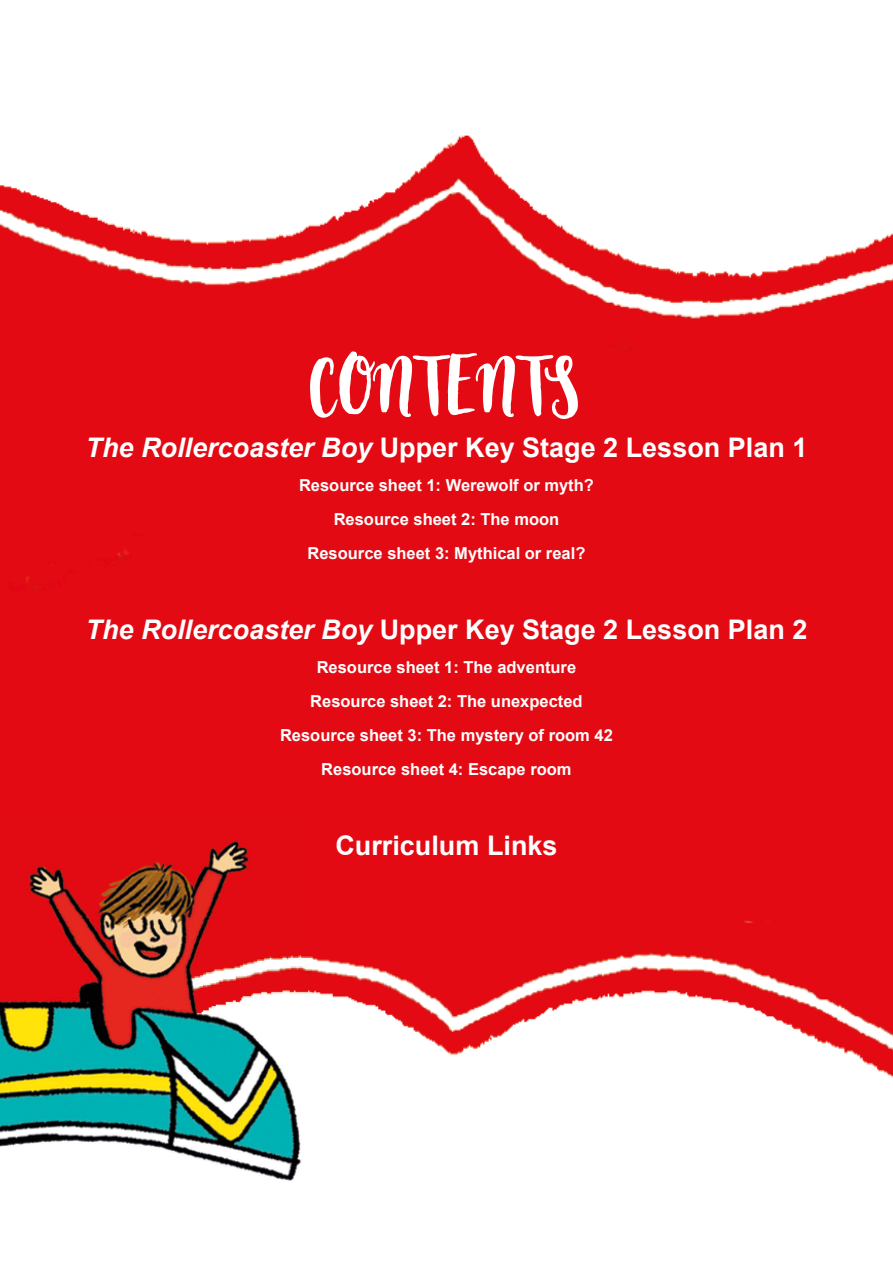
<style>
.page{position:relative;width:893px;height:1263px;background:#fff}
.page>*{position:absolute;margin:0;border:0;box-sizing:border-box;transform-origin:0 0}
.t1{font:90px "Garden Grown";color:#fff}
.t2{font:700 27px "Arial";color:#fff}
.t3{font:700 16.5px/33.9px "Arial";color:#fff;text-align:center}
.s1{font-style:italic}
</style>
<div class="page">
<img style="left:0;top:135px;width:893px;height:943px">
<img style="left:0;top:816px;width:311px;height:365px">
<h1 class="t1" style="left:311px;top:343px;width:273px">CONTENTS</h1>
<h2 class="t2" style="left:86px;top:430px;width:723px"><span class="s1">The Rollercoaster Boy</span> Upper Key Stage 2 Lesson Plan 1</h2>
<p class="t3" style="left:299px;top:469px;width:296px">Resource sheet 1: Werewolf or myth?<br>Resource sheet 2: The moon<br>Resource sheet 3: Mythical or real?</p>
<h2 class="t2" style="left:86px;top:612px;width:723px"><span class="s1">The Rollercoaster Boy</span> Upper Key Stage 2 Lesson Plan 2</h2>
<p class="t3" style="left:280px;top:651px;width:334px">Resource sheet 1: The adventure Resource sheet 2: The unexpected Resource sheet 3: The mystery of room 42<br>Resource sheet 4: Escape room</p>
<h2 class="t2" style="left:335px;top:828px;width:224px">Curriculum Links</h2>
</div>
